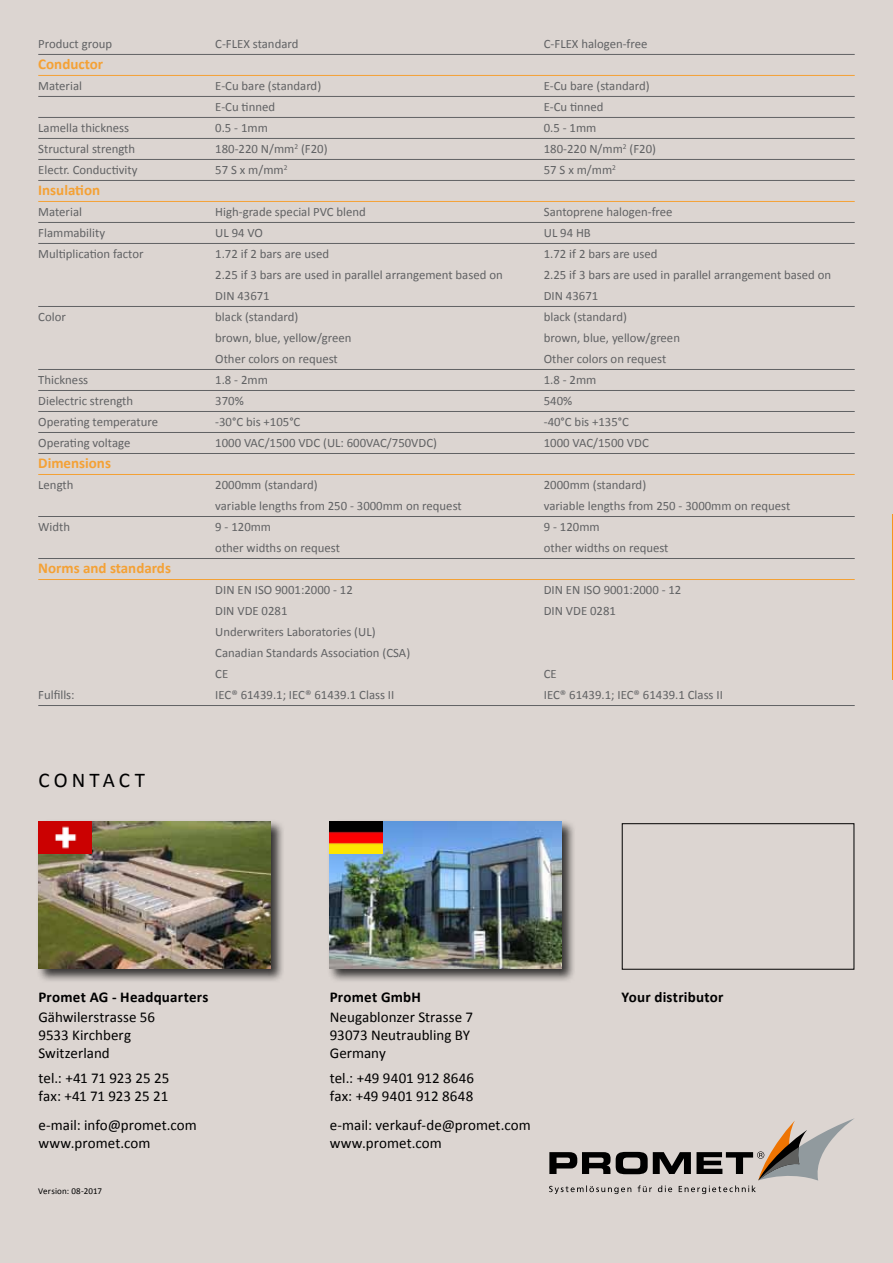
<style>
.page{position:relative;width:893px;height:1263px;background:#dcd5d1}
.page>*{position:absolute;margin:0;border:0;box-sizing:border-box;transform-origin:0 0}
.t1{font:21px "Calibri";letter-spacing:.195em;color:#000}
.t2{font:15px/18px "Calibri";letter-spacing:.005em;color:#000}
.t3{font:700 15px "Calibri";letter-spacing:.015em;color:#000}
.t4{font:700 15px "Calibri";color:#f4a135}
.t5{font:12.75px/21px "Calibri";color:#616264}
.t6{font:9px "Calibri";letter-spacing:.02em;color:#000}
</style>
<div class="page">
<svg style="left:549px;top:1118px;width:306px;height:76px;background:#b7b0ac"></svg>
<div style="left:36px;top:819px;width:249px;height:164px;background:#000;opacity:.75"></div>
<img style="left:39px;top:822px;width:232px;height:147px">
<img style="left:39px;top:822px;width:53px;height:31px">
<div style="left:327px;top:820px;width:249px;height:163px;background:#000;opacity:.75"></div>
<img style="left:329px;top:822px;width:233px;height:147px">
<img style="left:330px;top:822px;width:53px;height:31px">
<hr style="left:38px;top:54px;width:817px;height:1px;background:#616264">
<hr style="left:38px;top:75px;width:817px;height:1px;background:#f4a135">
<hr style="left:38px;top:96px;width:817px;height:1px;background:#616264">
<hr style="left:38px;top:117px;width:817px;height:1px;background:#616264">
<hr style="left:38px;top:138px;width:817px;height:1px;background:#616264">
<hr style="left:38px;top:159px;width:817px;height:1px;background:#616264">
<hr style="left:38px;top:180px;width:817px;height:1px;background:#616264">
<hr style="left:38px;top:201px;width:817px;height:1px;background:#f4a135">
<hr style="left:38px;top:222px;width:817px;height:1px;background:#616264">
<hr style="left:38px;top:243px;width:817px;height:1px;background:#616264">
<hr style="left:38px;top:306px;width:817px;height:1px;background:#616264">
<hr style="left:38px;top:369px;width:817px;height:1px;background:#616264">
<hr style="left:38px;top:390px;width:817px;height:1px;background:#616264">
<hr style="left:38px;top:411px;width:817px;height:1px;background:#616264">
<hr style="left:38px;top:432px;width:817px;height:1px;background:#616264">
<hr style="left:38px;top:453px;width:817px;height:1px;background:#616264">
<hr style="left:38px;top:474px;width:817px;height:1px;background:#f4a135">
<hr style="left:38px;top:516px;width:817px;height:1px;background:#616264">
<hr style="left:38px;top:558px;width:817px;height:1px;background:#616264">
<hr style="left:38px;top:579px;width:817px;height:1px;background:#f4a135">
<hr style="left:38px;top:705px;width:817px;height:1px;background:#616264">
<hr style="left:892px;top:514px;width:1px;height:166px;background:#f7941e">
<div style="left:622px;top:823px;width:232px;height:146px;border:1px solid #000"></div>
<p class="t5" style="left:38px;top:33px;width:75px">Product group</p>
<p class="t5" style="left:215px;top:33px;width:85px">C-FLEX standard</p>
<p class="t5" style="left:544px;top:33px;width:105px">C-FLEX halogen-free</p>
<p class="t4" style="left:38px;top:54px;width:66px">Conductor</p>
<p class="t5" style="left:38px;top:75px;width:45px">Material</p>
<p class="t5" style="left:215px;top:75px;width:107px">E-Cu bare (standard)</p>
<p class="t5" style="left:544px;top:75px;width:107px">E-Cu bare (standard)</p>
<p class="t5" style="left:215px;top:96px;width:61px">E-Cu tinned</p>
<p class="t5" style="left:544px;top:96px;width:61px">E-Cu tinned</p>
<p class="t5" style="left:38px;top:117px;width:92px">Lamella thickness</p>
<p class="t5" style="left:215px;top:117px;width:54px">0.5 - 1mm</p>
<p class="t5" style="left:544px;top:117px;width:54px">0.5 - 1mm</p>
<p class="t5" style="left:38px;top:138px;width:98px">Structural strength</p>
<p class="t5" style="left:215px;top:138px;width:114px">180-220 N/mm<sup>2</sup> (F20)</p>
<p class="t5" style="left:544px;top:138px;width:114px">180-220 N/mm<sup>2</sup> (F20)</p>
<p class="t5" style="left:38px;top:159px;width:101px">Electr. Conductivity</p>
<p class="t5" style="left:215px;top:159px;width:74px">57 S x m/mm<sup>2</sup></p>
<p class="t5" style="left:544px;top:159px;width:74px">57 S x m/mm<sup>2</sup></p>
<p class="t4" style="left:38px;top:180px;width:63px">Insulation</p>
<p class="t5" style="left:38px;top:201px;width:45px">Material</p>
<p class="t5" style="left:215px;top:201px;width:152px">High-grade special PVC blend</p>
<p class="t5" style="left:544px;top:201px;width:130px">Santoprene halogen-free</p>
<p class="t5" style="left:38px;top:222px;width:68px">Flammability</p>
<p class="t5" style="left:215px;top:222px;width:49px">UL 94 VO</p>
<p class="t5" style="left:544px;top:222px;width:49px">UL 94 HB</p>
<p class="t5" style="left:38px;top:243px;width:107px">Multiplication factor</p>
<p class="t5" style="left:215px;top:243px;width:115px">1.72 if 2 bars are used</p>
<p class="t5" style="left:544px;top:243px;width:115px">1.72 if 2 bars are used</p>
<p class="t5" style="left:215px;top:264px;width:289px">2.25 if 3 bars are used in parallel arrangement based on</p>
<p class="t5" style="left:544px;top:264px;width:289px">2.25 if 3 bars are used in parallel arrangement based on</p>
<p class="t5" style="left:215px;top:285px;width:56px">DIN 43671</p>
<p class="t5" style="left:544px;top:285px;width:56px">DIN 43671</p>
<p class="t5" style="left:38px;top:306px;width:29px">Color</p>
<p class="t5" style="left:215px;top:306px;width:85px">black (standard)</p>
<p class="t5" style="left:544px;top:306px;width:85px">black (standard)</p>
<p class="t5" style="left:215px;top:327px;width:138px">brown, blue, yellow/green</p>
<p class="t5" style="left:544px;top:327px;width:138px">brown, blue, yellow/green</p>
<p class="t5" style="left:215px;top:348px;width:124px">Other colors on request</p>
<p class="t5" style="left:544px;top:348px;width:124px">Other colors on request</p>
<p class="t5" style="left:38px;top:369px;width:52px">Thickness</p>
<p class="t5" style="left:215px;top:369px;width:54px">1.8 - 2mm</p>
<p class="t5" style="left:544px;top:369px;width:54px">1.8 - 2mm</p>
<p class="t5" style="left:38px;top:390px;width:96px">Dielectric strength</p>
<p class="t5" style="left:215px;top:390px;width:30px">370%</p>
<p class="t5" style="left:544px;top:390px;width:30px">540%</p>
<p class="t5" style="left:38px;top:411px;width:121px">Operating temperature</p>
<p class="t5" style="left:215px;top:411px;width:87px">-30°C bis +105°C</p>
<p class="t5" style="left:544px;top:411px;width:87px">-40°C bis +135°C</p>
<p class="t5" style="left:38px;top:432px;width:94px">Operating voltage</p>
<p class="t5" style="left:215px;top:432px;width:223px">1000 VAC/1500 VDC (UL: 600VAC/750VDC)</p>
<p class="t5" style="left:544px;top:432px;width:106px">1000 VAC/1500 VDC</p>
<p class="t4" style="left:38px;top:453px;width:74px">Dimensions</p>
<p class="t5" style="left:38px;top:474px;width:37px">Length</p>
<p class="t5" style="left:215px;top:474px;width:104px">2000mm (standard)</p>
<p class="t5" style="left:544px;top:474px;width:104px">2000mm (standard)</p>
<p class="t5" style="left:215px;top:495px;width:248px">variable lengths from 250 - 3000mm on request</p>
<p class="t5" style="left:544px;top:495px;width:248px">variable lengths from 250 - 3000mm on request</p>
<p class="t5" style="left:38px;top:516px;width:33px">Width</p>
<p class="t5" style="left:215px;top:516px;width:57px">9 - 120mm</p>
<p class="t5" style="left:544px;top:516px;width:57px">9 - 120mm</p>
<p class="t5" style="left:215px;top:537px;width:126px">other widths on request</p>
<p class="t5" style="left:544px;top:537px;width:126px">other widths on request</p>
<p class="t4" style="left:38px;top:558px;width:134px">Norms and standards</p>
<p class="t5" style="left:215px;top:579px;width:139px">DIN EN ISO 9001:2000 - 12</p>
<p class="t5" style="left:544px;top:579px;width:139px">DIN EN ISO 9001:2000 - 12</p>
<p class="t5" style="left:215px;top:600px;width:74px">DIN VDE 0281</p>
<p class="t5" style="left:544px;top:600px;width:74px">DIN VDE 0281</p>
<p class="t5" style="left:215px;top:621px;width:196px">Underwriters Laboratories (UL)<br>Canadian Standards Association (CSA)<br>CE</p>
<p class="t5" style="left:544px;top:663px;width:15px">CE</p>
<p class="t5" style="left:38px;top:684px;width:38px">Fulfills:</p>
<p class="t5" style="left:215px;top:684px;width:181px">IEC® 61439.1; IEC® 61439.1 Class II</p>
<p class="t5" style="left:544px;top:684px;width:181px">IEC® 61439.1; IEC® 61439.1 Class II</p>
<h1 class="t1" style="left:39px;top:766px;width:108px">CONTACT</h1>
<p class="t3" style="left:39px;top:987px;width:172px">Promet AG - Headquarters</p>
<p class="t3" style="left:330px;top:987px;width:93px">Promet GmbH</p>
<p class="t2" style="left:39px;top:1008px;width:118px">Gähwilerstrasse 56<br>9533 Kirchberg<br>Switzerland</p>
<p class="t2" style="left:330px;top:1008px;width:145px">Neugablonzer Strasse 7<br>93073 Neutraubling BY<br>Germany</p>
<p class="t2" style="left:39px;top:1069px;width:133px">tel.: +41 71 923 25 25 fax: +41 71 923 25 21</p>
<p class="t2" style="left:330px;top:1069px;width:146px">tel.: +49 9401 912 8646 fax: +49 9401 912 8648</p>
<p class="t2" style="left:38px;top:1116px;width:160px">e-mail: info@promet.com www.promet.com</p>
<p class="t2" style="left:330px;top:1116px;width:203px">e-mail: verkauf-de@promet.com www.promet.com</p>
<p class="t6" style="left:38px;top:1186px;width:65px">Version: 08-2017</p>
<p class="t3" style="left:621px;top:987px;width:103px">Your distributor</p>
</div>
